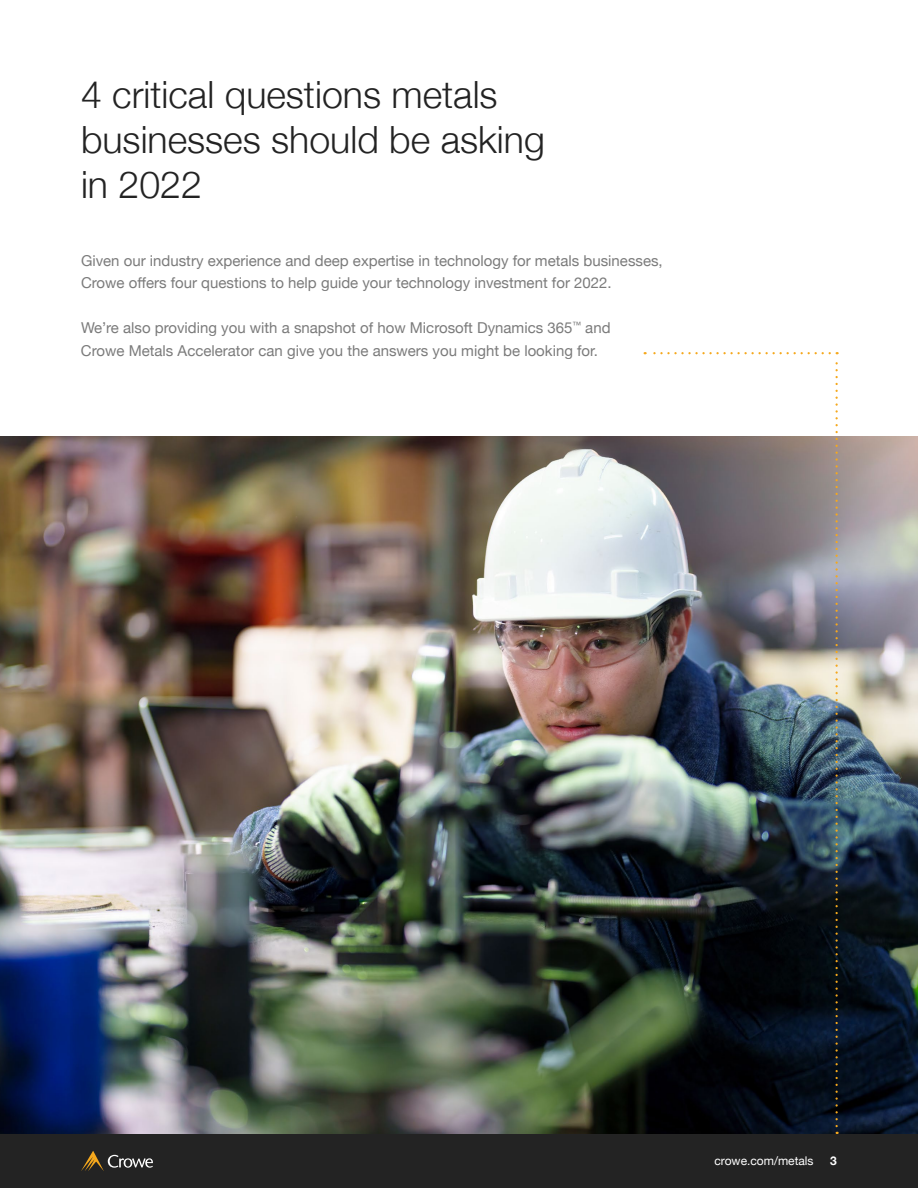
<style>
.page{position:relative;width:918px;height:1188px;background:#fff}
.page>*{position:absolute;margin:0;border:0;box-sizing:border-box;transform-origin:0 0}
.t1{font:300 37.5px/45px "Helvetica Neue";color:#232323}
.t2{font:15px/22.5px "Helvetica Neue";color:#7b7b7b}
.t3{font:12px "Helvetica Neue";color:#fff}
.t4{font:700 12px "Helvetica Neue";color:#fff}
</style>
<div class="page">
<div style="left:0;top:1134px;width:918px;height:54px;background:#232323"></div>
<svg style="left:81px;top:1151px;width:72px;height:20px"></svg>
<img style="left:0;top:436px;width:918px;height:698px">
<svg style="left:836px;top:352px;width:2px;height:774px;background:#877c61"></svg>
<svg style="left:645px;top:352px;width:185px;height:2px"></svg>
<h1 class="t1" style="left:81px;top:70px;width:465px">4 critical questions metals businesses should be asking in 2022</h1>
<p class="t2" style="left:81px;top:250px;width:583px">Given our industry experience and deep expertise in technology for metals businesses,<br>Crowe offers four questions to help guide your technology investment for 2022.</p>
<p class="t2" style="left:81px;top:318px;width:531px">We’re also providing you with a snapshot of how Microsoft Dynamics 365<sup>™</sup> and<br>Crowe Metals Accelerator can give you the answers you might be looking for.</p>
<p class="t3" style="left:715px;top:1152px;width:101px">crowe.com/metals</p>
<p class="t4" style="left:830px;top:1151px;width:8px">3</p>
</div>
